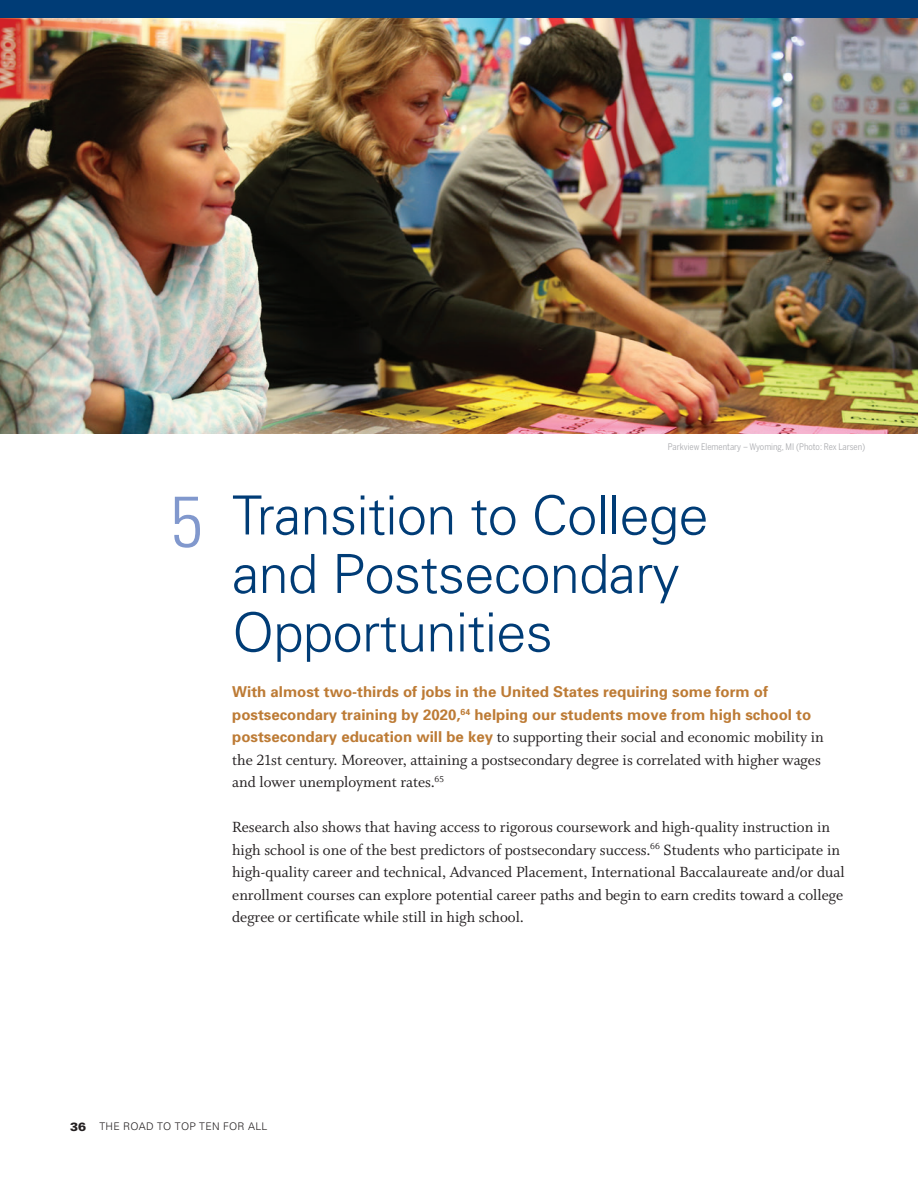
<style>
.page{position:relative;width:918px;height:1188px;background:#fff}
.page>*{position:absolute;margin:0;border:0;box-sizing:border-box;transform-origin:0 0}
.Giant_Number{font:300 condensed 72px "Univers";color:#8198cd}
.H1_Section{font:300 54px/58.5px "Univers";letter-spacing:-.01em;color:#003c76}
.Body_Copy{font:16.5px/22.5px "Whitman";color:#231f20}
.Body_Copy-2{font:700 15px/22.5px "Univers";color:#bd7b35}
.t1{font:300 10.5px "Univers";letter-spacing:.025em;color:#231f20}
.Body_Copy_-_Italic{font:9px "Benton Sans Cond";color:#a8a9ad}
.s1{font-family:"Univers";font-weight:700;font-size:15px;color:#bd7b35}
.s2{font-weight:900;font-size:12px}
</style>
<div class="page">
<img style="left:0;top:18px;width:918px;height:416px">
<div style="left:0;top:0;width:918px;height:18px;background:#003c76"></div>
<p class="Giant_Number" style="left:171px;top:478px;width:33px">5</p>
<p class="Body_Copy_-_Italic" style="left:668px;top:441px;width:199px">Parkview Elementary – Wyoming, MI (Photo: Rex Larsen)</p>
<p class="H1_Section" style="left:232px;top:485px;width:478px">Transition to College and Postsecondary<br>Opportunities</p>
<p class="Body_Copy-2" style="left:232px;top:680px;width:580px">With almost two-thirds of jobs in the United States requiring some form of postsecondary training by 2020,<sup>64</sup> helping our students move from high school to</p>
<p class="Body_Copy" style="left:232px;top:726px;width:593px"><span class="s1">postsecondary education will be key</span> to supporting their social and economic mobility in the 21st century. Moreover, attaining a postsecondary degree is correlated with higher wages and lower unemployment rates.<sup>65</sup></p>
<p class="Body_Copy" style="left:232px;top:816px;width:614px">Research also shows that having access to rigorous coursework and high-quality instruction in high school is one of the best predictors of postsecondary success.<sup>66</sup> Students who participate in high-quality career and technical, Advanced Placement, International Baccalaureate and/or dual enrollment courses can explore potential career paths and begin to earn credits toward a college degree or certificate while still in high school.</p>
<p class="t1" style="left:70px;top:1120px;width:199px"><span class="s2">36</span> THE ROAD TO TOP TEN FOR ALL</p>
</div>
